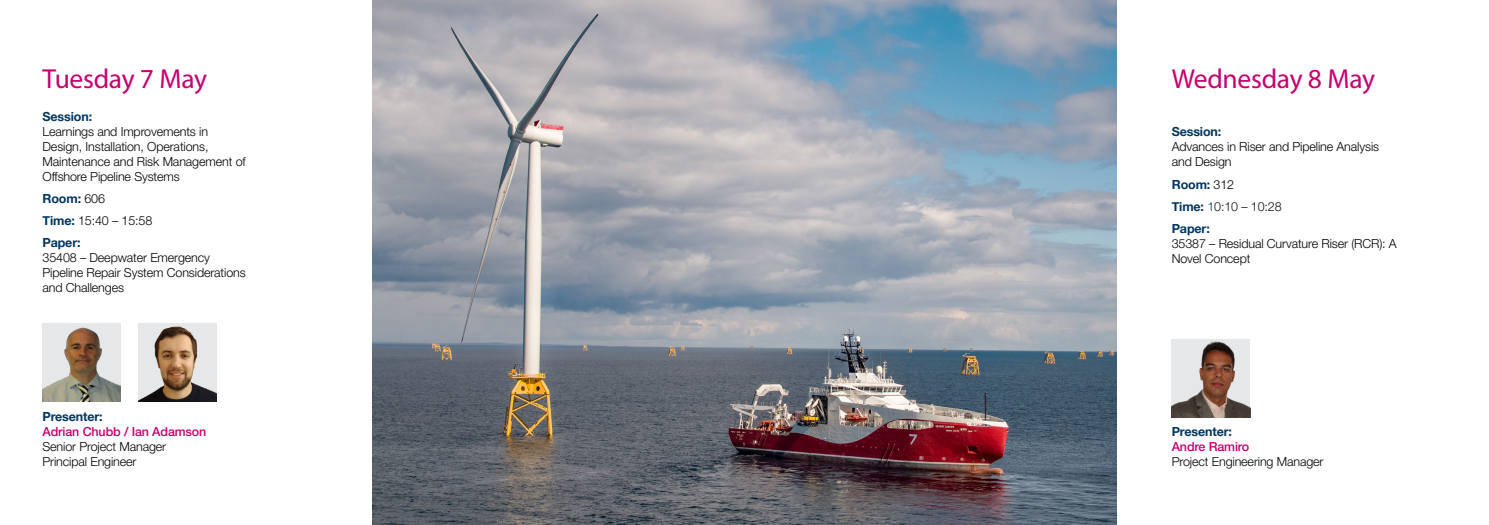
<style>
.page{position:relative;width:1489px;height:525px;background:#fff}
.page>*{position:absolute;margin:0;border:0;box-sizing:border-box;transform-origin:0 0}
.t1{font:27.5px "Myriad Pro";letter-spacing:-.01em;color:#c6006f}
.t2{font:300 12.5px/15px "Helvetica Neue";letter-spacing:-.01em;color:#000}
.t3{font:700 12.5px/22.1px "Helvetica Neue";letter-spacing:-.01em;color:#00355f}
.t4{font:500 12.5px "Helvetica Neue";letter-spacing:-.01em;color:#c6006f}
.s1{font-weight:300;color:#000}
.s2{font-weight:300}
.s3{font-weight:300;color:#121111}
</style>
<div class="page">
<img style="left:372px;top:0;width:744px;height:524px">
<img style="left:1171px;top:339px;width:78px;height:78px">
<img style="left:43px;top:323px;width:78px;height:78px">
<img style="left:138px;top:323px;width:79px;height:78px">
<h1 class="t1" style="left:43px;top:62px;width:166px">Tuesday 7 May</h1>
<p class="t3" style="left:43px;top:105px;width:51px">Session:</p>
<p class="t2" style="left:43px;top:123px;width:205px">Learnings and Improvements in<br>Design, Installation, Operations,<br>Maintenance and Risk Management of<br>Offshore Pipeline Systems</p>
<p class="t3" style="left:43px;top:187px;width:111px">Room: <span class="s1">606<br></span>Time: <span class="s1">15:40 – 15:58<br></span>Paper:</p>
<p class="t2" style="left:43px;top:250px;width:205px">35408 – Deepwater Emergency<br>Pipeline Repair System Considerations and Challenges</p>
<p class="t3" style="left:43px;top:404px;width:62px">Presenter:</p>
<p class="t4" style="left:43px;top:423px;width:165px">Adrian Chubb / Ian Adamson</p>
<p class="t2" style="left:43px;top:438px;width:125px">Senior Project Manager<br>Principal Engineer</p>
<h1 class="t1" style="left:1171px;top:62px;width:205px">Wednesday 8 May</h1>
<p class="t3" style="left:1171px;top:120px;width:51px">Session:</p>
<p class="t2" style="left:1171px;top:139px;width:209px">Advances in Riser and Pipeline Analysis and Design</p>
<p class="t3" style="left:1171px;top:172px;width:111px">Room: <span class="s1">312<br></span>Time: <span class="s2">1</span><span class="s3">0:10 – 10:28<br></span>Paper:</p>
<p class="t2" style="left:1171px;top:235px;width:226px">35387 – Residual Curvature Riser (RCR): A<br>Novel Concept</p>
<p class="t3" style="left:1171px;top:420px;width:62px">Presenter:</p>
<p class="t4" style="left:1171px;top:439px;width:79px">Andre Ramiro</p>
<p class="t2" style="left:1171px;top:453px;width:153px">Project Engineering Manager</p>
</div>
